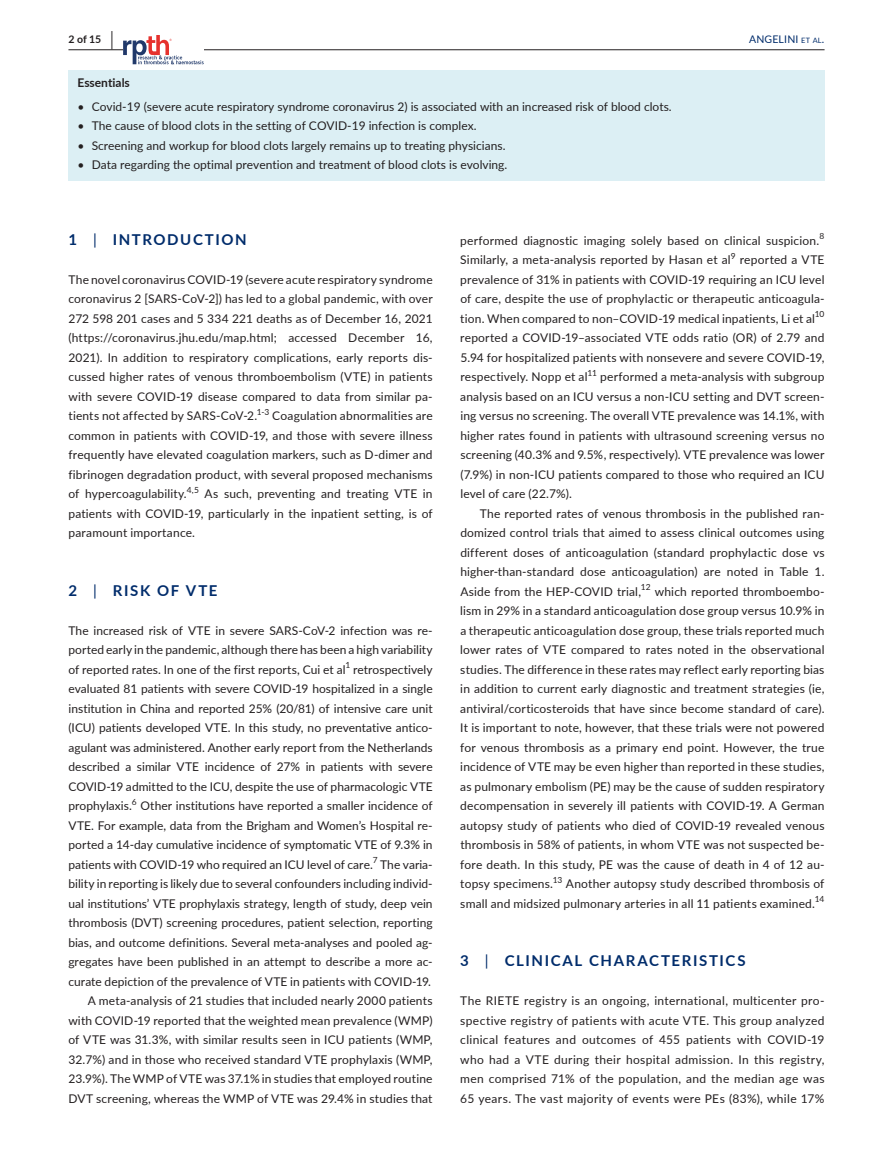
<style>
.page{position:relative;width:893px;height:1174px;background:#fff}
.page>*{position:absolute;margin:0;border:0;box-sizing:border-box;transform-origin:0 0}
.t1{font:700 15px "Lato";letter-spacing:.11em;color:#002c6b}
.t2{font:12px/19.5px "Lato";letter-spacing:.005em;color:#231f20;text-align:justify}
.t3{font:700 12px "Lato";color:#231f20}
.t4{font:10.5px "Lato";letter-spacing:.02em;color:#002c6b}
.t5{font:700 10.5px "Lato";color:#231f20}
.t6{font:8.4px "Lato";letter-spacing:-.015em;color:#231f20}
.s1{font-size:19.5px}
.s2{font-size:7.35px}
.s3{font-weight:400}
</style>
<div class="page">
<hr style="left:68px;top:49px;width:756px;height:1px;background:#231f20">
<svg style="left:123px;top:35px;width:81px;height:29px"></svg>
<div style="left:68px;top:70px;width:756px;height:28px;background:#dceff4"></div>
<div style="left:68px;top:91px;width:756px;height:31px;background:#dceff4"></div>
<div style="left:68px;top:111px;width:756px;height:31px;background:#dceff4"></div>
<div style="left:68px;top:130px;width:756px;height:31px;background:#dceff4"></div>
<div style="left:68px;top:150px;width:756px;height:31px;background:#dceff4"></div>
<p class="t5" style="left:68px;top:31px;width:46px">2 of 15 <span class="s1">|</span></p>
<p class="t4" style="left:749px;top:31px;width:77px">ANGELINI <span class="s2">et al</span>.</p>
<p class="t3" style="left:77px;top:74px;width:54px">Essentials</p>
<p class="t2" style="left:77px;top:96px;width:596px">• Covid-19 (severe acute respiratory syndrome coronavirus 2) is associated with an increased risk of blood clots.</p>
<p class="t2" style="left:77px;top:116px;width:401px">• The cause of blood clots in the setting of COVID-19 infection is complex.</p>
<p class="t2" style="left:77px;top:135px;width:429px">• Screening and workup for blood clots largely remains up to treating physicians.</p>
<p class="t2" style="left:77px;top:155px;width:431px">• Data regarding the optimal prevention and treatment of blood clots is evolving.</p>
<p class="t1" style="left:68px;top:228px;width:180px">1 <span class="s3">|</span> INTRODUCTION</p>
<p class="t2" style="left:68px;top:269px;width:366px">The novel coronavirus COVID-19 (severe acute respiratory syndrome coronavirus 2 [SARS-CoV-2]) has led to a global pandemic, with over 272 598 201 cases and 5 334 221 deaths as of December 16, 2021 (https://coronavirus.jhu.edu/map.html; accessed December 16, 2021). In addition to respiratory complications, early reports dis&shy;cussed higher rates of venous thromboembolism (VTE) in patients with severe COVID-19 disease compared to data from similar pa&shy;tients not affected by SARS-CoV-2.</p>
<p class="t6" style="left:257px;top:406px;width:14px">1-3</p>
<p class="t2" style="left:68px;top:405px;width:366px;text-indent:204px">Coagulation abnormalities are common in patients with COVID-19, and those with severe illness frequently have elevated coagulation markers, such as D-dimer and fibrinogen degradation product, with several proposed mechanisms of hypercoagulability.</p>
<p class="t6" style="left:187px;top:484px;width:14px">4,5</p>
<p class="t2" style="left:68px;top:483px;width:366px;text-indent:136px">As such, preventing and treating VTE in patients with COVID-19, particularly in the inpatient setting, is of paramount importance.</p>
<p class="t1" style="left:68px;top:579px;width:151px">2 <span class="s3">|</span> RISK OF VTE</p>
<p class="t2" style="left:68px;top:620px;width:366px">The increased risk of VTE in severe SARS-CoV-2 infection was re&shy;ported early in the pandemic, although there has been a high variability of reported rates. In one of the first reports, Cui et al</p>
<p class="t6" style="left:345px;top:659px;width:6px">1</p>
<p class="t2" style="left:68px;top:659px;width:366px;text-indent:285px">retrospectively evaluated 81 patients with severe COVID-19 hospitalized in a single institution in China and reported 25% (20/81) of intensive care unit (ICU) patients developed VTE. In this study, no preventative antico&shy;agulant was administered. Another early report from the Netherlands described a similar VTE incidence of 27% in patients with severe COVID-19 admitted to the ICU, despite the use of pharmacologic VTE prophylaxis.<sup>6</sup> Other institutions have reported a smaller incidence of VTE. For example, data from the Brigham and Women’s Hospital re&shy;ported a 14-day cumulative incidence of symptomatic VTE of 9.3% in patients with COVID-19 who required an ICU level of care.</p>
<p class="t6" style="left:373px;top:854px;width:6px">7</p>
<p class="t2" style="left:68px;top:854px;width:366px;text-align:right">The varia-<br>bility in reporting is likely due to several confounders including individ&shy;ual institutions’ VTE prophylaxis strategy, length of study, deep vein thrombosis (DVT) screening procedures, patient selection, reporting bias, and outcome definitions. Several meta-analyses and pooled ag&shy;gregates have been published in an attempt to describe a more ac&shy;curate depiction of the prevalence of VTE in patients with COVID-19.<br>A meta-analysis of 21 studies that included nearly 2000 patients with COVID-19 reported that the weighted mean prevalence (WMP) of VTE was 31.3%, with similar results seen in ICU patients (WMP, 32.7%) and in those who received standard VTE prophylaxis (WMP, 23.9%). The WMP of VTE was 37.1% in studies that employed routine DVT screening, whereas the WMP of VTE was 29.4% in studies that</p>
<p class="t2" style="left:460px;top:230px;width:361px">performed diagnostic imaging solely based on clinical suspicion.</p>
<p class="t6" style="left:820px;top:230px;width:6px">8</p>
<p class="t2" style="left:460px;top:249px;width:272px">Similarly, a meta-analysis reported by Hasan et al</p>
<p class="t6" style="left:731px;top:250px;width:6px">9</p>
<p class="t2" style="left:460px;top:249px;width:366px;text-indent:279px">reported a VTE prevalence of 31% in patients with COVID-19 requiring an ICU level of care, despite the use of prophylactic or therapeutic anticoagula&shy;tion. When compared to non–COVID-19 medical inpatients, Li et al</p>
<p class="t6" style="left:815px;top:308px;width:11px">10</p>
<p class="t2" style="left:460px;top:327px;width:366px">reported a COVID-19–associated VTE odds ratio (OR) of 2.79 and 5.94 for hospitalized patients with nonsevere and severe COVID-19, respectively. Nopp et al</p>
<p class="t6" style="left:587px;top:367px;width:11px">11</p>
<p class="t2" style="left:460px;top:366px;width:366px;text-indent:140px">performed a meta-analysis with subgroup analysis based on an ICU versus a non-ICU setting and DVT screen&shy;ing versus no screening. The overall VTE prevalence was 14.1%, with higher rates found in patients with ultrasound screening versus no screening (40.3% and 9.5%, respectively). VTE prevalence was lower (7.9%) in non-ICU patients compared to those who required an ICU level of care (22.7%).</p>
<p class="t2" style="left:460px;top:503px;width:366px;text-indent:20px">The reported rates of venous thrombosis in the published ran&shy;domized control trials that aimed to assess clinical outcomes using different doses of anticoagulation (standard prophylactic dose vs higher-than-standard dose anticoagulation) are noted in Table 1.<br>Aside from the HEP-COVID trial,</p>
<p class="t6" style="left:641px;top:581px;width:11px">12</p>
<p class="t2" style="left:460px;top:581px;width:366px;text-indent:195px">which reported thromboembo&shy;lism in 29% in a standard anticoagulation dose group versus 10.9% in a therapeutic anticoagulation dose group, these trials reported much lower rates of VTE compared to rates noted in the observational studies. The difference in these rates may reflect early reporting bias in addition to current early diagnostic and treatment strategies (ie, antiviral/corticosteroids that have since become standard of care).<br>It is important to note, however, that these trials were not powered for venous thrombosis as a primary end point. However, the true incidence of VTE may be even higher than reported in these studies, as pulmonary embolism (PE) may be the cause of sudden respiratory decompensation in severely ill patients with COVID-19. A German autopsy study of patients who died of COVID-19 revealed venous thrombosis in 58% of patients, in whom VTE was not suspected be&shy;fore death. In this study, PE was the cause of death in 4 of 12 au&shy;topsy specimens.<sup>13</sup> Another autopsy study described thrombosis of small and midsized pulmonary arteries in all 11 patients examined.</p>
<p class="t6" style="left:815px;top:893px;width:11px">14</p>
<p class="t1" style="left:460px;top:950px;width:287px">3 <span class="s3">|</span> CLINICAL CHARACTERISTICS</p>
<p class="t2" style="left:460px;top:990px;width:366px">The RIETE registry is an ongoing, international, multicenter pro&shy;spective registry of patients with acute VTE. This group analyzed clinical features and outcomes of 455 patients with COVID-19 who had a VTE during their hospital admission. In this registry, men comprised 71% of the population, and the median age was 65 years. The vast majority of events were PEs (83%), while 17%</p>
</div>
